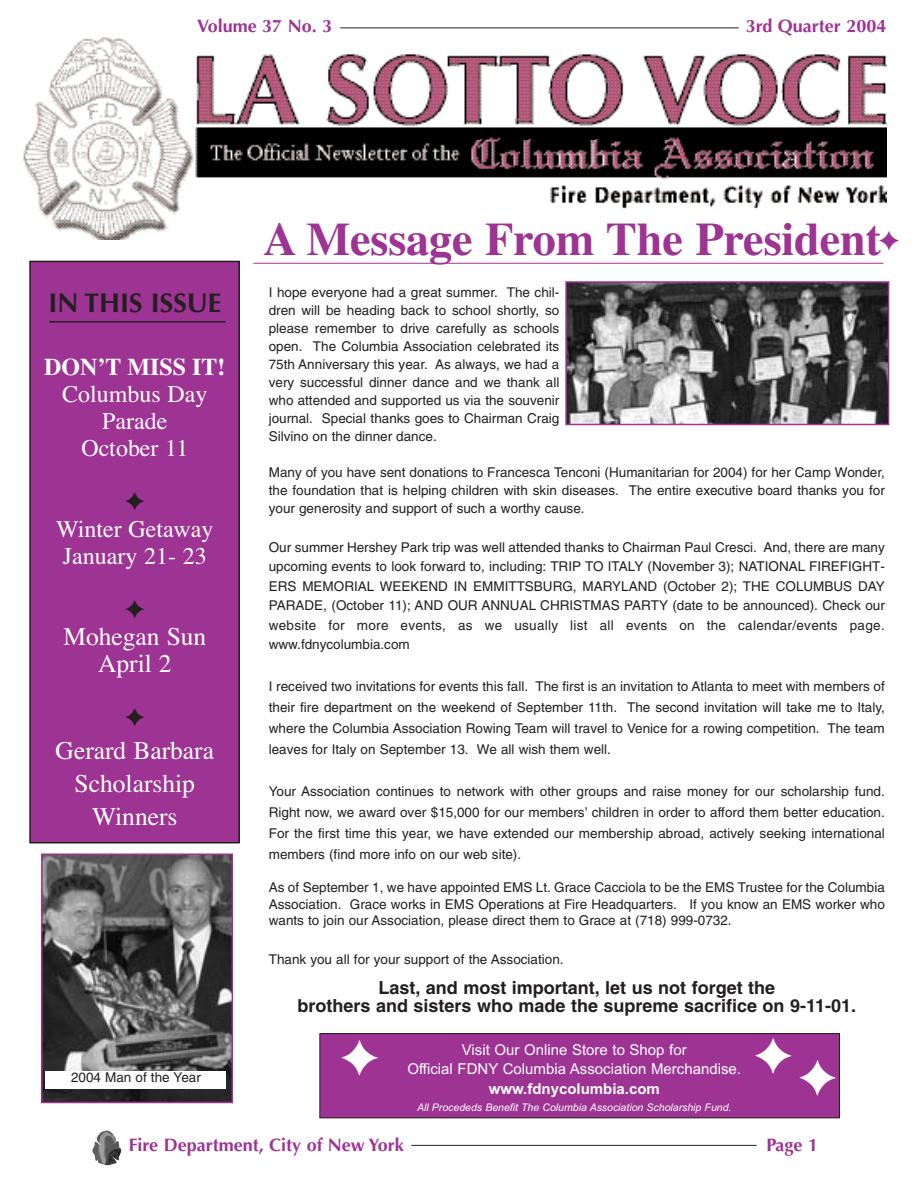
<style>
.page{position:relative;width:918px;height:1188px;background:#fff}
.page>*{position:absolute;margin:0;border:0;box-sizing:border-box;transform-origin:0 0}
.t1{font:700 46.5px "Times";letter-spacing:-.005em;color:#9d3393}
.t2{font:700 27px "Optima";color:#231f20}
.t3{font:25.5px/33px "Times";color:#fff;text-align:center}
.t4{font:24px/27px "Times";color:#fff;text-align:center}
.t5{font:700 24px "Times";color:#fff}
.t6{font:700 18px/18px "Helvetica";color:#231f20;text-align:center}
.t7{font:700 18px "Optima";color:#9d3393}
.t8{font:15px/19.5px "Arial";color:#fff;text-align:center}
.t9{font:700 15px "Arial";color:#fff}
.t10{font:13.5px/18px "Helvetica";color:#231f20;text-align:justify}
.t11{font:italic 10.5px "Arial";color:#fff}
</style>
<div class="page">
<img style="left:28px;top:37px;width:858px;height:104px">
<img style="left:23px;top:141px;width:863px;height:99px">
<hr style="left:253px;top:263px;width:630px;height:1px;background:#9d3393">
<div style="left:30px;top:261px;width:209px;height:582px;background:#9d3393"></div>
<div style="left:29px;top:261px;width:211px;height:582px;border:2px solid #231f20"></div>
<hr style="left:340px;top:28px;width:399px;height:1px;background:#231f20">
<hr style="left:49px;top:321px;width:177px;height:1px;background:#231f20">
<hr style="left:411px;top:1145px;width:346px;height:1px;background:#231f20">
<img style="left:92px;top:1130px;width:30px;height:35px">
<div style="left:320px;top:1034px;width:519px;height:84px;background:#9d3393"></div>
<div style="left:319px;top:1033px;width:521px;height:85px;border:1px solid #231f20"></div>
<img style="left:44px;top:857px;width:186px;height:243px">
<div style="left:41px;top:854px;width:192px;height:249px;border:2px solid #9d3393"></div>
<div style="left:46px;top:1071px;width:180px;height:17px;background:#fff"></div>
<img style="left:568px;top:284px;width:318px;height:138px">
<div style="left:565px;top:281px;width:324px;height:144px;border:2px solid #9d3393"></div>
<h3 class="t7" style="left:197px;top:19px;width:137px">Volume 37 No. 3</h3>
<h3 class="t7" style="left:746px;top:19px;width:142px">3rd Quarter 2004</h3>
<h2 class="t2" style="left:48px;top:292px;width:175px">IN THIS ISSUE</h2>
<h3 class="t5" style="left:44px;top:359px;width:183px">DON’T MISS IT!</h3>
<h3 class="t4" style="left:62px;top:383px;width:147px">Columbus Day<br>Parade<br>October 11</h3>
<h3 class="t4" style="left:56px;top:518px;width:159px;text-align:left">Winter Getaway<br>January 21- 23</h3>
<h3 class="t3" style="left:63px;top:626px;width:145px;line-height:27px">Mohegan Sun<br>April 2</h3>
<h3 class="t3" style="left:56px;top:737px;width:160px">Gerard Barbara<br>Scholarship<br>Winners</h3>
<p class="t10" style="left:71px;top:1070px;width:131px">2004 Man of the Year</p>
<h1 class="t1" style="left:263px;top:223px;width:638px">A Message From The President✦</h1>
<p class="t10" style="left:269px;top:285px;width:292px">I hope everyone had a great summer. The chil&shy;dren will be heading back to school shortly, so please remember to drive carefully as schools open. The Columbia Association celebrated its 75th Anniversary this year. As always, we had a very successful dinner dance and we thank all who attended and supported us via the souvenir journal. Special thanks goes to Chairman Craig Silvino on the dinner dance.</p>
<p class="t10" style="left:269px;top:465px;width:618px">Many of you have sent donations to Francesca Tenconi (Humanitarian for 2004) for her Camp Wonder, the foundation that is helping children with skin diseases. The entire executive board thanks you for your generosity and support of such a worthy cause.</p>
<p class="t10" style="left:269px;top:539px;width:618px;line-height:19.5px">Our summer Hershey Park trip was well attended thanks to Chairman Paul Cresci. And, there are many upcoming events to look forward to, including: TRIP TO ITALY (November 3); NATIONAL FIREFIGHT-ERS MEMORIAL WEEKEND IN EMMITTSBURG, MARYLAND (October 2); THE COLUMBUS DAY PARADE, (October 11); AND OUR ANNUAL CHRISTMAS PARTY (date to be announced). Check our website for more events, as we usually list all events on the calendar/events page. www.fdnycolumbia.com</p>
<p class="t10" style="left:269px;top:678px;width:618px;line-height:21px">I received two invitations for events this fall. The first is an invitation to Atlanta to meet with members of their fire department on the weekend of September 11th. The second invitation will take me to Italy, where the Columbia Association Rowing Team will travel to Venice for a rowing competition. The team leaves for Italy on September 13. We all wish them well.</p>
<p class="t10" style="left:269px;top:783px;width:618px;line-height:21px">Your Association continues to network with other groups and raise money for our scholarship fund.<br>Right now, we award over $15,000 for our members’ children in order to afford them better education.<br>For the first time this year, we have extended our membership abroad, actively seeking international members (find more info on our web site).</p>
<p class="t10" style="left:269px;top:881px;width:618px;line-height:16.5px">As of September 1, we have appointed EMS Lt. Grace Cacciola to be the EMS Trustee for the Columbia Association. Grace works in EMS Operations at Fire Headquarters. If you know an EMS worker who wants to join our Association, please direct them to Grace at (718) 999-0732.</p>
<p class="t10" style="left:269px;top:952px;width:296px">Thank you all for your support of the Association.</p>
<h3 class="t6" style="left:298px;top:981px;width:560px">Last, and most important, let us not forget the<br>brothers and sisters who made the supreme sacrifice on 9-11-01.</h3>
<p class="t8" style="left:407px;top:1041px;width:335px">Visit Our Online Store to Shop for<br>Official FDNY Columbia Association Merchandise.</p>
<p class="t9" style="left:489px;top:1083px;width:173px">www.fdnycolumbia.com</p>
<p class="t11" style="left:417px;top:1103px;width:316px">All Procededs Benefit The Columbia Association Scholarship Fund.</p>
<h3 class="t7" style="left:129px;top:1138px;width:277px">Fire Department, City of New York</h3>
<h3 class="t7" style="left:766px;top:1138px;width:53px">Page 1</h3>
</div>
